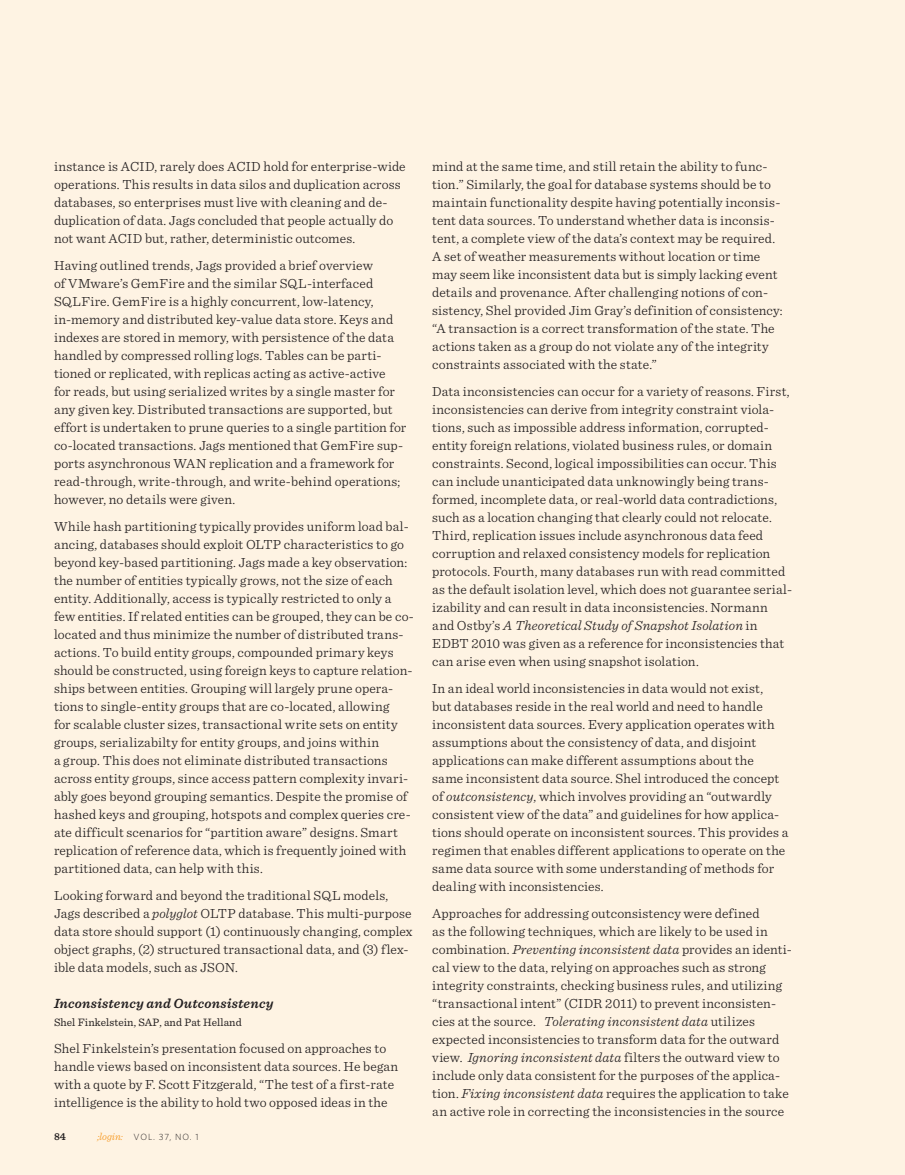
<style>
.page{position:relative;width:905px;height:1175px;background:#fff}
.page>*{position:absolute;margin:0;border:0;box-sizing:border-box;transform-origin:0 0}
.BODY{font:300 13.8px/18px "Sentinel";letter-spacing:.01em;color:#231f20}
.CONF_PANEL_SUBJECT{font:italic 600 13.8px "Sentinel";letter-spacing:.02em;color:#231f20}
.CONF_PARTICIPANT{font:11.25px "Sentinel";letter-spacing:.005em;color:#231f20}
.t1{font:600 10.5px "Sentinel";color:#231f20}
.t2{font:300 9px "Whitney";letter-spacing:.095em;color:#231f20}
.s1{font-style:italic}
.s2{font-family:"Sentinel";font-style:italic;font-size:10.5px;color:#f7971d}
</style>
<div class="page">
<div style="left:0;top:0;width:904px;height:1174px;background:#fef3e3"></div>
<p class="BODY" style="left:54px;top:157px;width:353px">instance is ACID, rarely does ACID hold for enterprise-wide operations. This results in data silos and duplication across databases, so enterprises must live with cleaning and de&shy;duplication of data. Jags concluded that people actually do not want ACID but, rather, deterministic outcomes.</p>
<p class="BODY" style="left:54px;top:256px;width:354px">Having outlined trends, Jags provided a brief overview<br>of VMware’s GemFire and the similar SQL-interfaced SQLFire. GemFire is a highly concurrent, low-latency, in-memory and distributed key-value data store. Keys and indexes are stored in memory, with persistence of the data handled by compressed rolling logs. Tables can be parti&shy;tioned or replicated, with replicas acting as active-active<br>for reads, but using serialized writes by a single master for any given key. Distributed transactions are supported, but effort is undertaken to prune queries to a single partition for co-located transactions. Jags mentioned that GemFire sup&shy;ports asynchronous WAN replication and a framework for read-through, write-through, and write-behind operations; however, no details were given.</p>
<p class="BODY" style="left:54px;top:517px;width:361px">While hash partitioning typically provides uniform load bal&shy;ancing, databases should exploit OLTP characteristics to go beyond key-based partitioning. Jags made a key observation: the number of entities typically grows, not the size of each entity. Additionally, access is typically restricted to only a few entities. If related entities can be grouped, they can be co&shy;located and thus minimize the number of distributed trans&shy;actions. To build entity groups, compounded primary keys should be constructed, using foreign keys to capture relation&shy;ships between entities. Grouping will largely prune opera&shy;tions to single-entity groups that are co-located, allowing<br>for scalable cluster sizes, transactional write sets on entity groups, serializabilty for entity groups, and joins within<br>a group. This does not eliminate distributed transactions across entity groups, since access pattern complexity invari&shy;ably goes beyond grouping semantics. Despite the promise of hashed keys and grouping, hotspots and complex queries cre&shy;ate difficult scenarios for “partition aware” designs. Smart replication of reference data, which is frequently joined with partitioned data, can help with this.</p>
<p class="BODY" style="left:54px;top:886px;width:360px">Looking forward and beyond the traditional SQL models, Jags described a <span class="s1">polyglot</span> OLTP database. This multi-purpose data store should support (1) continuously changing, complex object graphs, (2) structured transactional data, and (3) flex&shy;ible data models, such as JSON.</p>
<p class="CONF_PANEL_SUBJECT" style="left:54px;top:995px;width:221px">Inconsistency and Outconsistency</p>
<p class="CONF_PARTICIPANT" style="left:54px;top:1015px;width:189px">Shel Finkelstein, SAP, and Pat Helland</p>
<p class="BODY" style="left:54px;top:1039px;width:346px">Shel Finkelstein’s presentation focused on approaches to handle views based on inconsistent data sources. He began with a quote by F. Scott Fitzgerald, “The test of a first-rate intelligence is the ability to hold two opposed ideas in the</p>
<p class="t1" style="left:54px;top:1129px;width:13px">84</p>
<p class="t2" style="left:97px;top:1131px;width:103px"><span class="s2">;login:</span> VOL. 37, NO. 1</p>
<p class="BODY" style="left:432px;top:157px;width:352px">mind at the same time, and still retain the ability to func&shy;tion.” Similarly, the goal for database systems should be to maintain functionality despite having potentially inconsis&shy;tent data sources. To understand whether data is inconsis&shy;tent, a complete view of the data’s context may be required.<br>A set of weather measurements without location or time may seem like inconsistent data but is simply lacking event details and provenance. After challenging notions of con&shy;sistency, Shel provided Jim Gray’s definition of consistency: “A transaction is a correct transformation of the state. The actions taken as a group do not violate any of the integrity constraints associated with the state.”</p>
<p class="BODY" style="left:432px;top:382px;width:361px">Data inconsistencies can occur for a variety of reasons. First, inconsistencies can derive from integrity constraint viola&shy;tions, such as impossible address information, corrupted&shy;entity foreign relations, violated business rules, or domain constraints. Second, logical impossibilities can occur. This can include unanticipated data unknowingly being trans&shy;formed, incomplete data, or real-world data contradictions, such as a location changing that clearly could not relocate.<br>Third, replication issues include asynchronous data feed corruption and relaxed consistency models for replication protocols. Fourth, many databases run with read committed as the default isolation level, which does not guarantee serial&shy;izability and can result in data inconsistencies. Normann and Ostby’s <span class="s1">A Theoretical Study of Snapshot Isolation</span> in EDBT 2010 was given as a reference for inconsistencies that can arise even when using snapshot isolation.</p>
<p class="BODY" style="left:432px;top:679px;width:357px">In an ideal world inconsistencies in data would not exist,<br>but databases reside in the real world and need to handle inconsistent data sources. Every application operates with assumptions about the consistency of data, and disjoint applications can make different assumptions about the same inconsistent data source. Shel introduced the concept of <span class="s1">outconsistency</span>, which involves providing an “outwardly consistent view of the data” and guidelines for how applica&shy;tions should operate on inconsistent sources. This provides a regimen that enables different applications to operate on the same data source with some understanding of methods for dealing with inconsistencies.</p>
<p class="BODY" style="left:432px;top:904px;width:361px">Approaches for addressing outconsistency were defined<br>as the following techniques, which are likely to be used in combination. <span class="s1">Preventing inconsistent data</span> provides an identi&shy;cal view to the data, relying on approaches such as strong integrity constraints, checking business rules, and utilizing “transactional intent” (CIDR 2011) to prevent inconsisten&shy;cies at the source. <span class="s1">Tolerating inconsistent data</span> utilizes expected inconsistencies to transform data for the outward view. <span class="s1">Ignoring inconsistent data</span> filters the outward view to include only data consistent for the purposes of the applica&shy;tion. <span class="s1">Fixing inconsistent data</span> requires the application to take an active role in correcting the inconsistencies in the source</p>
</div>
